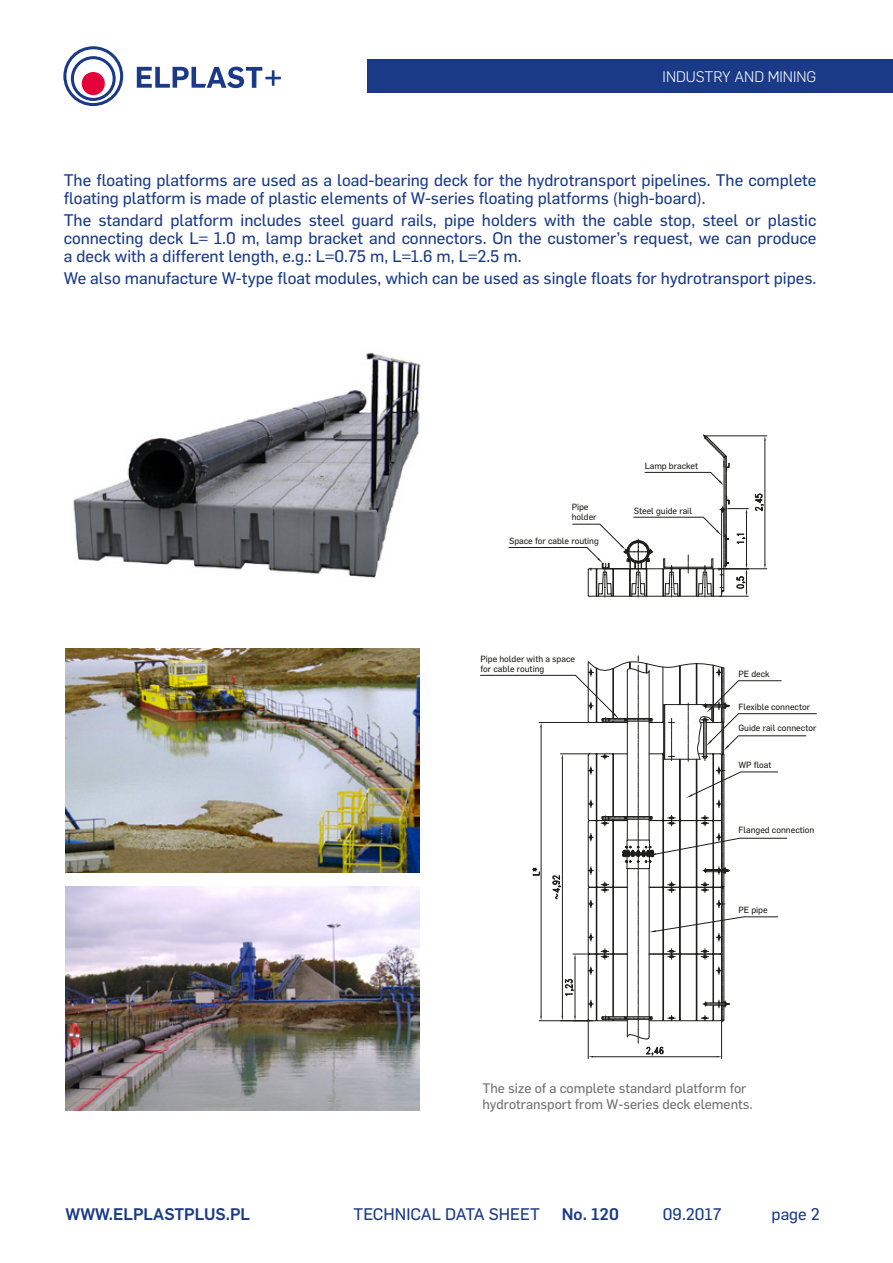
<style>
.page{position:relative;width:893px;height:1263px;background:#fff}
.page>*{position:absolute;margin:0;border:0;box-sizing:border-box;transform-origin:0 0}
.t1{font:16.5px/18px "Flama Basic";color:#1a3a88}
.t2{font:500 16.5px "Flama";color:#1a3a88}
.t3{font:300 15px "Flama";color:#fff}
.t4{font:13.5px/16.5px "Flama Basic";color:#706f6f}
.t5{font:8.85px/10.6px "Flama Basic";color:#1d1d1b}
</style>
<div class="page">
<img style="left:73px;top:352px;width:348px;height:226px">
<svg style="left:63px;top:46px;width:60px;height:60px"></svg>
<svg style="left:137px;top:67px;width:144px;height:21px"></svg>
<div style="left:368px;top:60px;width:525px;height:33px;background:#1a3a88"></div>
<hr style="left:588px;top:1019px;width:1px;height:40px;background:#1d1d1b">
<hr style="left:721px;top:1019px;width:1px;height:40px;background:#1d1d1b">
<hr style="left:704px;top:436px;width:63px;height:1px;background:#1d1d1b">
<hr style="left:720px;top:568px;width:47px;height:1px;background:#1d1d1b">
<svg style="left:509px;top:434px;width:257px;height:163px"></svg>
<svg style="left:480px;top:656px;width:337px;height:401px"></svg>
<img style="left:66px;top:649px;width:353px;height:223px">
<img style="left:66px;top:887px;width:353px;height:223px">
<p class="t3" style="left:663px;top:66px;width:155px">INDUSTRY AND MINING</p>
<p class="t1" style="left:64px;top:170px;width:754px">The floating platforms are used as a load-bearing deck for the hydrotransport pipelines. The complete floating platform is made of plastic elements of W-series floating platforms (high-board).</p>
<p class="t1" style="left:64px;top:210px;width:754px;text-align:justify">The standard platform includes steel guard rails, pipe holders with the cable stop, steel or plastic connecting deck L= 1.0 m, lamp bracket and connectors. On the customer’s request, we can produce a deck with a different length, e.g.: L=0.75 m, L=1.6 m, L=2.5 m.</p>
<p class="t1" style="left:64px;top:268px;width:754px">We also manufacture W-type float modules, which can be used as single floats for hydrotransport pipes.</p>
<p class="t5" style="left:572px;top:501px;width:27px">Pipe holder</p>
<p class="t5" style="left:509px;top:535px;width:91px">Space for cable routing</p>
<p class="t5" style="left:645px;top:460px;width:55px">Lamp bracket</p>
<p class="t5" style="left:634px;top:505px;width:60px">Steel guide rail</p>
<p class="t5" style="left:480px;top:653px;width:96px">Pipe holder with a space for cable routing</p>
<p class="t5" style="left:738px;top:668px;width:33px">PE deck</p>
<p class="t5" style="left:738px;top:701px;width:73px">Flexible connector</p>
<p class="t5" style="left:738px;top:722px;width:79px">Guide rail connector</p>
<p class="t5" style="left:738px;top:758px;width:35px">WP float</p>
<p class="t5" style="left:738px;top:824px;width:77px">Flanged connection</p>
<p class="t5" style="left:738px;top:904px;width:31px">PE pipe</p>
<p class="t4" style="left:482px;top:1079px;width:272px">The size of a complete standard platform for hydrotransport from W-series deck elements.</p>
<p class="t2" style="left:66px;top:1202px;width:186px">WWW.ELPLASTPLUS.PL</p>
<p class="t1" style="left:354px;top:1204px;width:188px">TECHNICAL DATA SHEET</p>
<p class="t2" style="left:562px;top:1202px;width:59px">No. 120</p>
<p class="t1" style="left:663px;top:1204px;width:60px">09.2017</p>
<p class="t1" style="left:772px;top:1204px;width:50px">page 2</p>
</div>
